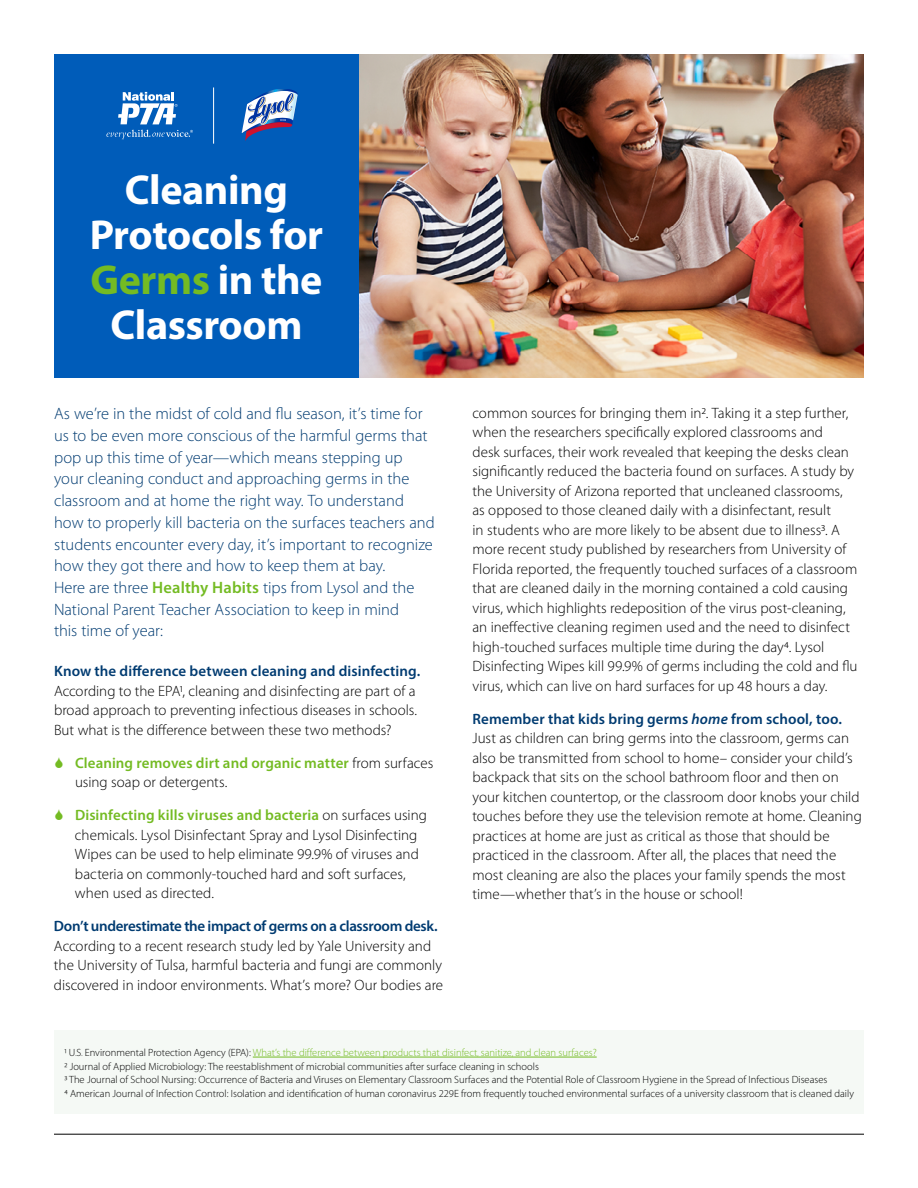
<style>
.page{position:relative;width:918px;height:1188px;background:#fff}
.page>*{position:absolute;margin:0;border:0;box-sizing:border-box;transform-origin:0 0}
.t1{font:700 42px/45px "Myriad Pro";letter-spacing:-.01em;color:#fff;text-align:center}
.t2{font:300 16.5px/21.8px "Myriad Pro";color:#003b71}
.t3{font:300 15px/19.5px "Myriad Pro";color:#000}
.t4{font:600 15px/19.5px "Myriad Pro";letter-spacing:.005em;color:#74bb23}
.t5{font:600 15px "Myriad Pro";letter-spacing:-.025em;color:#003b71}
.t6{font:600 15px "Myriad Pro";letter-spacing:-.005em;color:#003b71}
.t7{font:300 10.5px/13.5px "Myriad Pro";color:#000}
.s1{color:#74bb23}
.s2{font-weight:600;color:#74bb23}
.s3{font-weight:300;color:#000}
.s4{font-weight:600;color:#003b71}
.s5{font-weight:600;font-style:italic;color:#003b71}
</style>
<div class="page">
<div style="left:54px;top:1030px;width:810px;height:84px;background:#f5f9f5"></div>
<img style="left:359px;top:54px;width:505px;height:324px">
<div style="left:54px;top:54px;width:305px;height:324px;background:#005cb9"></div>
<hr style="left:54px;top:1134px;width:810px;height:1px;background:#000">
<hr style="left:213px;top:87px;width:1px;height:57px;background:#fff">
<hr style="left:253px;top:1057px;width:344px;height:1px;background:#74bb23">
<svg style="left:242px;top:89px;width:56px;height:52px"></svg>
<svg style="left:106px;top:130px;width:87px;height:9px"></svg>
<svg style="left:118px;top:92px;width:60px;height:32px"></svg>
<h1 class="t1" style="left:90px;top:166px;width:235px">Cleaning<br>Protocols for<br><span class="s1">Germs</span> in the<br>Classroom</h1>
<p class="t2" style="left:54px;top:403px;width:382px">As we’re in the midst of cold and flu season, it’s time for us to be even more conscious of the harmful germs that pop up this time of year—which means stepping up your cleaning conduct and approaching germs in the classroom and at home the right way. To understand how to properly kill bacteria on the surfaces teachers and students encounter every day, it’s important to recognize how they got there and how to keep them at bay.<br>Here are three <span class="s2">Healthy Habits</span> tips from Lysol and the National Parent Teacher Association to keep in mind<br>this time of year:</p>
<p class="t6" style="left:54px;top:662px;width:368px">Know the difference between cleaning and disinfecting.</p>
<p class="t3" style="left:54px;top:681px;width:365px;text-align:justify">According to the EPA1, cleaning and disinfecting are part of a broad approach to preventing infectious diseases in schools.<br>But what is the difference between these two methods?</p>
<p class="t4" style="left:75px;top:753px;width:360px">Cleaning removes dirt and organic matter <span class="s3">from surfaces using soap or detergents.</span></p>
<p class="t3" style="left:75px;top:805px;width:353px"><span class="s2">Disinfecting kills viruses and bacteria</span> on surfaces using chemicals. Lysol Disinfectant Spray and Lysol Disinfecting Wipes can be used to help eliminate 99.9% of viruses and bacteria on commonly-touched hard and soft surfaces, when used as directed.</p>
<p class="t5" style="left:54px;top:917px;width:385px">Don’t underestimate the impact of germs on a classroom desk.</p>
<p class="t3" style="left:54px;top:936px;width:391px">According to a recent research study led by Yale University and the University of Tulsa, harmful bacteria and fungi are commonly discovered in indoor environments. What’s more? Our bodies are</p>
<p class="t3" style="left:472px;top:403px;width:387px">common sources for bringing them in2. Taking it a step further, when the researchers specifically explored classrooms and<br>desk surfaces, their work revealed that keeping the desks clean significantly reduced the bacteria found on surfaces. A study by the University of Arizona reported that uncleaned classrooms, as opposed to those cleaned daily with a disinfectant, result<br>in students who are more likely to be absent due to illness3. A more recent study published by researchers from University of Florida reported, the frequently touched surfaces of a classroom that are cleaned daily in the morning contained a cold causing virus, which highlights redeposition of the virus post-cleaning, an ineffective cleaning regimen used and the need to disinfect high-touched surfaces multiple time during the day4. Lysol Disinfecting Wipes kill 99.9% of germs including the cold and flu virus, which can live on hard surfaces for up 48 hours a day.</p>
<p class="t3" style="left:472px;top:709px;width:391px"><span class="s4">Remember that kids bring germs</span> <span class="s5">home</span> <span class="s4">from school, too.<br></span>Just as children can bring germs into the classroom, germs can also be transmitted from school to home– consider your child’s backpack that sits on the school bathroom floor and then on your kitchen countertop, or the classroom door knobs your child touches before they use the television remote at home. Cleaning practices at home are just as critical as those that should be practiced in the classroom. After all, the places that need the most cleaning are also the places your family spends the most time—whether that’s in the house or school!</p>
<p class="t7" style="left:64px;top:1046px;width:791px">1 U.S. Environmental Protection Agency (EPA): <span class="s1">What’s the difference between products that disinfect, sanitize, and clean surfaces?<br></span>2 Journal of Applied Microbiology: The reestablishment of microbial communities after surface cleaning in schools<br>3 The Journal of School Nursing: Occurrence of Bacteria and Viruses on Elementary Classroom Surfaces and the Potential Role of Classroom Hygiene in the Spread of Infectious Diseases<br>4 American Journal of Infection Control: Isolation and identification of human coronavirus 229E from frequently touched environmental surfaces of a university classroom that is cleaned daily</p>
</div>
